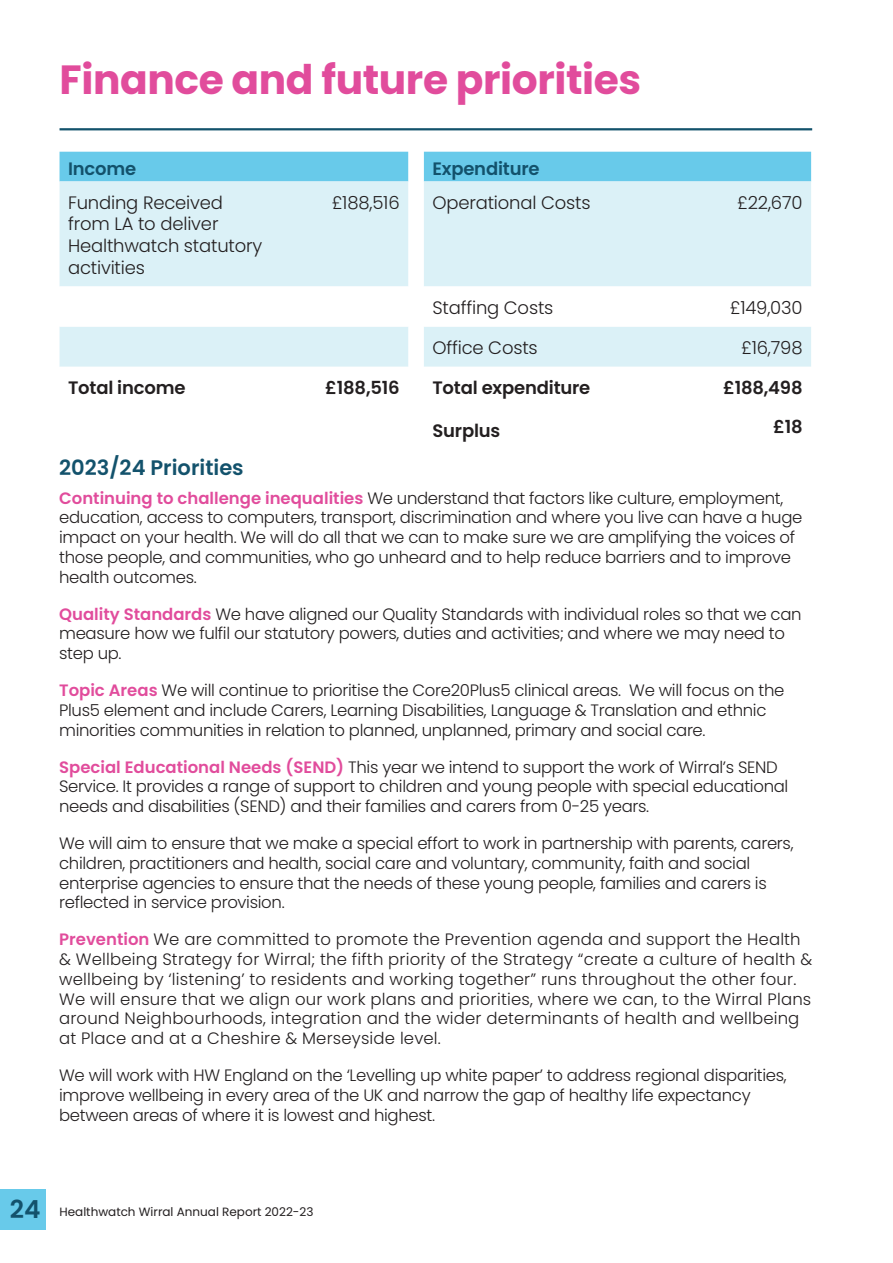
<style>
.page{position:relative;width:893px;height:1263px;background:#fff}
.page>*{position:absolute;margin:0;border:0;box-sizing:border-box;transform-origin:0 0}
.t1{font:700 40.8px "Poppins";letter-spacing:-.01em;color:#e14c9c}
.t2{font:600 21px "Poppins";color:#13526c}
.t3{font:300 18px/21.6px "Poppins";letter-spacing:-.01em;color:#231f20}
.t4{font:600 18px/38.5px "Poppins";letter-spacing:-.01em;color:#231f20;text-align:right}
.t5{font:600 18px "Poppins";letter-spacing:-.01em;color:#13526c}
.t6{font:300 16.5px/19.8px "Poppins";letter-spacing:-.02em;color:#231f20}
.t7{font:300 16.5px/19.8px "Poppins";letter-spacing:.01em;color:#231f20}
.t8{font:12px "Poppins";color:#231f20}
.s1{font-weight:600;color:#e14c9c}
.s2{font-weight:600;font-size:24.9px;color:#13526c}
</style>
<div class="page">
<div style="left:0;top:1189px;width:45px;height:40px;background:#68caea"></div>
<hr style="left:60px;top:128px;width:752px;height:2px;background:#13526c">
<div style="left:60px;top:152px;width:751px;height:29px;background:#68caea"></div>
<div style="left:60px;top:181px;width:751px;height:105px;background:#dbf1f7"></div>
<div style="left:60px;top:327px;width:751px;height:40px;background:#dbf1f7"></div>
<h1 class="t1" style="left:60px;top:56px;width:583px">Finance and future priorities</h1>
<p class="t5" style="left:68px;top:158px;width:70px">Income</p>
<p class="t5" style="left:432px;top:158px;width:109px">Expenditure</p>
<p class="t3" style="left:68px;top:192px;width:196px">Funding Received from LA to deliver<br>Healthwatch statutory activities</p>
<p class="t3" style="left:332px;top:192px;width:69px">£188,516</p>
<p class="t3" style="left:432px;top:192px;width:160px">Operational Costs</p>
<p class="t3" style="left:737px;top:192px;width:67px">£22,670</p>
<p class="t3" style="left:432px;top:297px;width:123px">Staffing Costs</p>
<p class="t3" style="left:730px;top:297px;width:74px">£149,030</p>
<p class="t3" style="left:432px;top:337px;width:107px">Office Costs</p>
<p class="t3" style="left:741px;top:337px;width:63px">£16,798</p>
<p class="t4" style="left:68px;top:369px;width:119px">Total income</p>
<p class="t4" style="left:325px;top:369px;width:76px">£188,516</p>
<p class="t4" style="left:432px;top:369px;width:159px">Total expenditure</p>
<p class="t4" style="left:432px;top:412px;width:69px">Surplus</p>
<p class="t4" style="left:723px;top:369px;width:81px">£188,498 £18</p>
<p class="t2" style="left:59px;top:456px;width:186px">2023/24 Priorities</p>
<p class="t6" style="left:59px;top:488px;width:745px"><span class="s1">Continuing to challenge inequalities</span> We understand that factors like culture, employment, education, access to computers, transport, discrimination and where you live can have a huge impact on your health. We will do all that we can to make sure we are amplifying the voices of those people, and communities, who go unheard and to help reduce barriers and to improve health outcomes.</p>
<p class="t6" style="left:59px;top:604px;width:744px"><span class="s1">Quality Standards</span> We have aligned our Quality Standards with individual roles so that we can measure how we fulfil our statutory powers, duties and activities; and where we may need to step up.</p>
<p class="t6" style="left:59px;top:680px;width:727px"><span class="s1">Topic Areas</span> We will continue to prioritise the Core20Plus5 clinical areas. We will focus on the<br>Plus5 element and include Carers, Learning Disabilities, Language &amp; Translation and ethnic minorities communities in relation to planned, unplanned, primary and social care.</p>
<p class="t6" style="left:59px;top:757px;width:731px"><span class="s1">Special Educational Needs (SEND)</span> This year we intend to support the work of Wirral’s SEND<br>Service. It provides a range of support to children and young people with special educational needs and disabilities (SEND) and their families and carers from 0-25 years.</p>
<p class="t6" style="left:59px;top:833px;width:736px">We will aim to ensure that we make a special effort to work in partnership with parents, carers, children, practitioners and health, social care and voluntary, community, faith and social enterprise agencies to ensure that the needs of these young people, families and carers is reflected in service provision.</p>
<p class="t7" style="left:59px;top:929px;width:755px"><span class="s1">Prevention</span> We are committed to promote the Prevention agenda and support the Health &amp; Wellbeing Strategy for Wirral; the fifth priority of the Strategy “create a culture of health &amp; wellbeing by ‘listening’ to residents and working together” runs throughout the other four.<br>We will ensure that we align our work plans and priorities, where we can, to the Wirral Plans around Neighbourhoods, integration and the wider determinants of health and wellbeing at Place and at a Cheshire &amp; Merseyside level.</p>
<p class="t6" style="left:59px;top:1065px;width:729px">We will work with HW England on the ‘Levelling up white paper’ to address regional disparities, improve wellbeing in every area of the UK and narrow the gap of healthy life expectancy between areas of where it is lowest and highest.</p>
<p class="t8" style="left:10px;top:1205px;width:305px"><span class="s2">24</span> Healthwatch Wirral Annual Report 2022-23</p>
</div>
